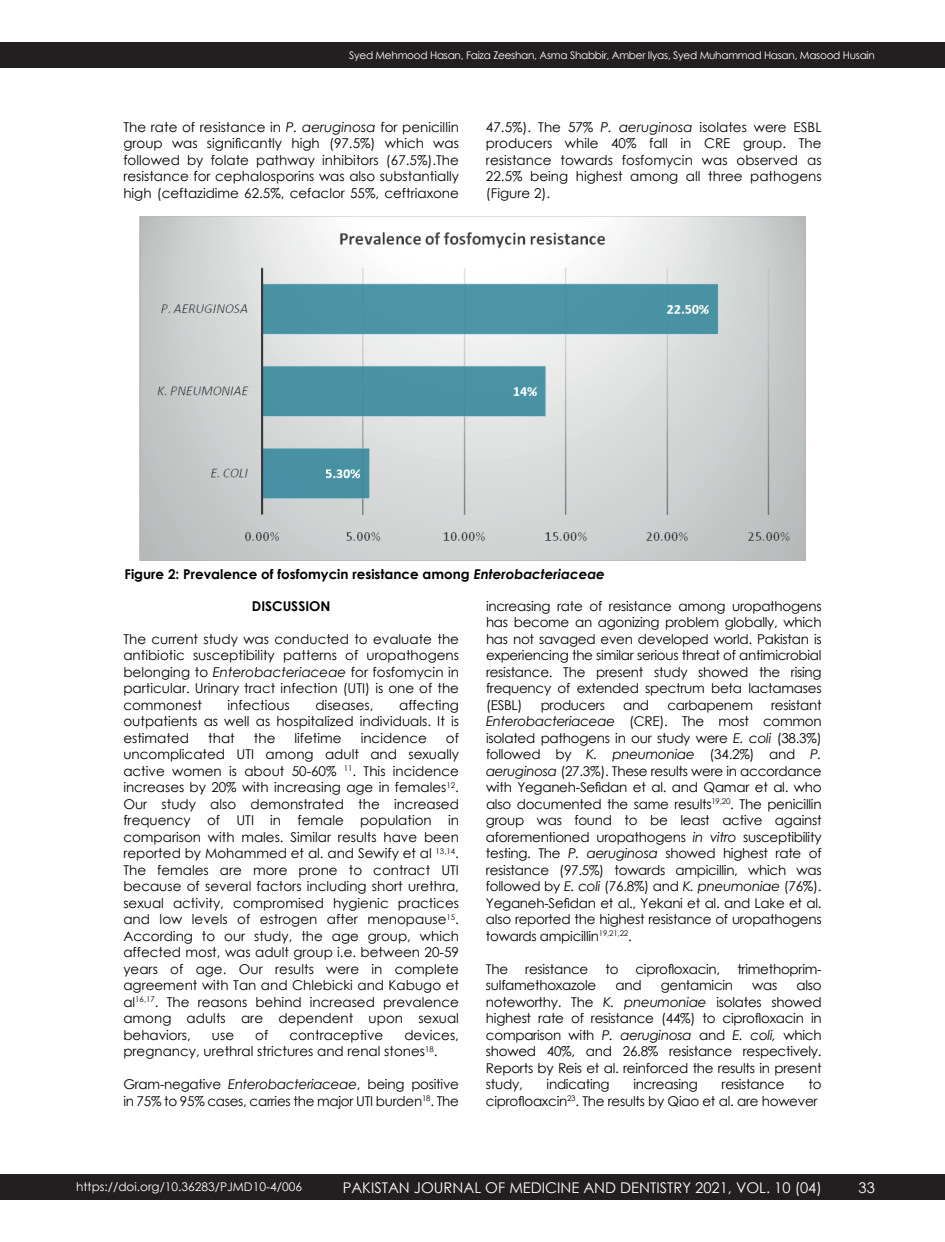
<style>
.page{position:relative;width:945px;height:1242px;background:#fff}
.page>*{position:absolute;margin:0;border:0;box-sizing:border-box;transform-origin:0 0}
.t1{font:14.7px "Century Gothic";color:#fff}
.t2{font:13.5px/16.5px "Century Gothic";letter-spacing:-.02em;color:#000;text-align:justify}
.t3{font:13.5px/16.5px "Century Gothic";color:#000}
.t4{font:700 13.5px "Century Gothic";color:#000}
.t5{font:12px "Century Gothic";color:#fff}
.t6{font:10.5px "Century Gothic";letter-spacing:-.025em;color:#fff}
.s1{font-style:italic}
</style>
<div class="page">
<div style="left:0;top:42px;width:945px;height:26px;background:#231f20"></div>
<div style="left:0;top:1174px;width:945px;height:26px;background:#231f20"></div>
<img style="left:140px;top:216px;width:666px;height:345px">
<p class="t6" style="left:349px;top:48px;width:527px">Syed Mehmood Hasan, Faiza Zeeshan, Asma Shabbir, Amber Ilyas, Syed Muhammad Hasan, Masood Husain</p>
<p class="t2" style="left:123px;top:118px;width:337px">The rate of resistance in <span class="s1">P. aeruginosa</span> for penicillin group was significantly high (97.5%) which was followed by folate pathway inhibitors (67.5%).The resistance for cephalosporins was also substantially high (ceftazidime 62.5%, cefaclor 55%, ceftriaxone</p>
<p class="t2" style="left:486px;top:118px;width:337px">47.5%). The 57% <span class="s1">P. aeruginosa</span> isolates were ESBL producers while 40% fall in CRE group. The resistance towards fosfomycin was observed as 22.5% being highest among all three pathogens (Figure 2).</p>
<p class="t4" style="left:125px;top:565px;width:482px">Figure 2: Prevalence of fosfomycin resistance among <span class="s1">Enterobacteriaceae</span></p>
<p class="t4" style="left:252px;top:597px;width:80px">DISCUSSION</p>
<p class="t2" style="left:123px;top:630px;width:337px">The current study was conducted to evaluate the antibiotic susceptibility patterns of uropathogens belonging to <span class="s1">Enterobacteriaceae</span> for fosfomycin in particular. Urinary tract infection (UTI) is one of the commonest</p>
<p class="t2" style="left:123px;top:696px;width:337px;text-indent:276px">affecting outpatients as well as hospitalized individuals. It is estimated</p>
<p class="t3" style="left:228px;top:696px;width:64px">infectious</p>
<p class="t3" style="left:315px;top:696px;width:60px">diseases,</p>
<p class="t2" style="left:123px;top:729px;width:337px;text-indent:323px">of uncomplicated UTI among adult and sexually active women is about 50-60% <sup>11</sup>. This incidence increases by 20% with increasing age in females<sup>12</sup>.<br>Our study also demonstrated the increased frequency of UTI in female population in comparison with males. Similar results have been reported by Mohammed et al. and Sewify et al <sup>13,14</sup>.<br>The females are more prone to contract UTI because of several factors including short urethra, sexual activity, compromised hygienic practices and low levels of estrogen after menopause<sup>15</sup>.<br>According to our study, the age group, which affected most, was adult group i.e. between 20-59 years of age. Our results were in complete agreement with Tan and Chlebicki and Kabugo et al<sup>16,17</sup>. The reasons behind increased prevalence among adults are dependent upon sexual behaviors,</p>
<p class="t2" style="left:208px;top:729px;width:28px">that</p>
<p class="t2" style="left:254px;top:729px;width:23px">the</p>
<p class="t3" style="left:295px;top:729px;width:49px">lifetime</p>
<p class="t3" style="left:361px;top:729px;width:68px">incidence</p>
<p class="t3" style="left:123px;top:1026px;width:337px;text-indent:281px">devices, pregnancy, urethral strictures and renal stones<sup>18</sup>.</p>
<p class="t2" style="left:123px;top:1075px;width:337px">Gram-negative <span class="s1">Enterobacteriaceae</span>, being positive in 75% to 95% cases, carries the major UTI burden<sup>18</sup>. The</p>
<p class="t2" style="left:212px;top:1026px;width:24px">use</p>
<p class="t2" style="left:255px;top:1026px;width:15px">of</p>
<p class="t3" style="left:289px;top:1026px;width:95px">contraceptive</p>
<p class="t2" style="left:486px;top:597px;width:337px">increasing rate of resistance among uropathogens has become an agonizing problem globally, which has not savaged even developed world. Pakistan is experiencing the similar serious threat of antimicrobial resistance. The present study showed the rising frequency of extended spectrum beta lactamases (ESBL)</p>
<p class="t2" style="left:486px;top:696px;width:337px;text-indent:285px">resistant <span class="s1">Enterobacteriaceae</span> (CRE). The most common isolated pathogens in our study were <span class="s1">E. coli</span> (38.3%) followed by <span class="s1">K. pneumoniae</span> (34.2%) and <span class="s1">P. aeruginosa</span> (27.3%). These results were in accordance with Yeganeh-Sefidan et al. and Qamar et al. who also documented the same results<sup>19,20</sup>. The penicillin group was found to be least active against aforementioned uropathogens <span class="s1">in vitro</span> susceptibility testing. The <span class="s1">P. aeruginosa</span> showed highest rate of resistance (97.5%) towards ampicillin, which was followed by <span class="s1">E. coli</span> (76.8%) and <span class="s1">K. pneumoniae</span> (76%).<br>Yeganeh-Sefidan et al., Yekani et al. and Lake et al. also reported the highest resistance of uropathogens towards ampicillin<sup>19,21,22</sup>.</p>
<p class="t2" style="left:486px;top:960px;width:24px">The</p>
<p class="t2" style="left:525px;top:960px;width:65px">resistance</p>
<p class="t2" style="left:605px;top:960px;width:15px">to</p>
<p class="t2" style="left:636px;top:960px;width:86px">ciprofloxacin,</p>
<p class="t2" style="left:737px;top:960px;width:86px">trimethoprim-</p>
<p class="t2" style="left:486px;top:976px;width:112px">sulfamethoxazole</p>
<p class="t2" style="left:615px;top:976px;width:28px">and</p>
<p class="t2" style="left:661px;top:976px;width:74px">gentamicin</p>
<p class="t2" style="left:752px;top:976px;width:27px">was</p>
<p class="t2" style="left:541px;top:696px;width:66px">producers</p>
<p class="t2" style="left:623px;top:696px;width:28px">and</p>
<p class="t2" style="left:667px;top:696px;width:87px">carbapenem</p>
<p class="t2" style="left:486px;top:976px;width:337px;text-indent:310px">also noteworthy. The <span class="s1">K. pneumoniae</span> isolates showed highest rate of resistance (44%) to ciprofloxacin in comparison with <span class="s1">P. aeruginosa</span> and <span class="s1">E. coli,</span> which showed 40%, and 26.8% resistance respectively.<br>Reports by Reis et al. reinforced the results in present study,</p>
<p class="t2" style="left:547px;top:1075px;width:65px">indicating</p>
<p class="t2" style="left:633px;top:1075px;width:66px">increasing</p>
<p class="t2" style="left:722px;top:1075px;width:65px">resistance</p>
<p class="t2" style="left:486px;top:1075px;width:337px;text-align:right">to<br>ciprofloaxcin<sup>23</sup>. The results by Qiao et al. are however</p>
<p class="t5" style="left:76px;top:1179px;width:227px">https://doi.org/10.36283/PJMD10-4/006</p>
<p class="t1" style="left:343px;top:1178px;width:481px">PAKISTAN JOURNAL OF MEDICINE AND DENTISTRY 2021, VOL. 10 (04)</p>
<p class="t1" style="left:859px;top:1178px;width:18px">33</p>
</div>
